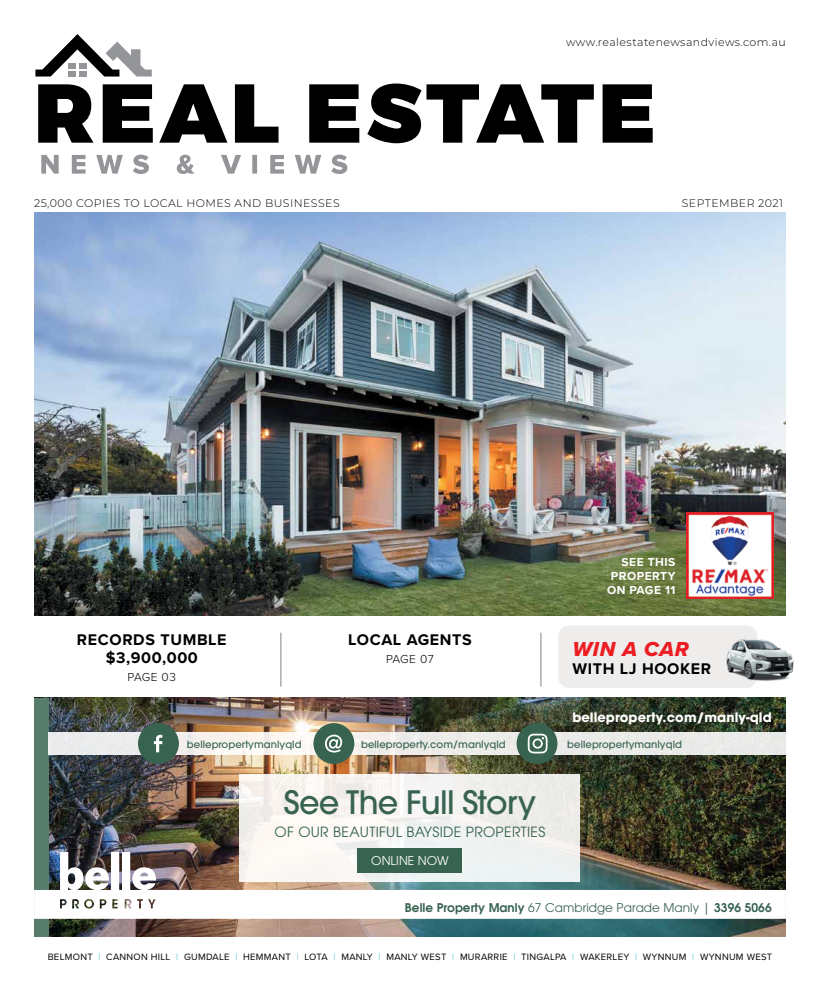
<style>
.page{position:relative;width:820px;height:993px;background:#fff}
.page>*{position:absolute;margin:0;border:0;box-sizing:border-box;transform-origin:0 0}
.t1{font:500 32px "Avant Garde";letter-spacing:-.02em;color:#386351}
.t2{font:21px "Proxima Nova Extrabld It";letter-spacing:.04em;color:#ed1d24}
.t3{font:700 16px/18px "Proxima Nova";letter-spacing:.04em;color:#000;text-align:center}
.t4{font:14px "Avant Garde";letter-spacing:.02em;color:#386351}
.t5{font:700 13px "Avant Garde";letter-spacing:.005em;color:#fff}
.t6{font:600 12px "Avant Garde";letter-spacing:.005em;color:#386351}
.t7{font:700 12px/14px "Proxima Nova";letter-spacing:.04em;color:#fff;text-align:right}
.t8{font:300 12px "Proxima Nova";letter-spacing:.02em;color:#000}
.t9{font:12px "Avant Garde";letter-spacing:.005em;color:#fff}
.t10{font:300 11px "Montserrat";letter-spacing:.04em;color:#000}
.t11{font:500 10px "Avant Garde";letter-spacing:.005em;color:#386351}
.t12{font:9.5px "Proxima Nova";letter-spacing:.03em;color:#000}
.s1{font-weight:400}
.s2{color:#55c4c5}
</style>
<div class="page">
<svg style="left:38px;top:83px;width:614px;height:60px;fill:#000"></svg>
<img style="left:34px;top:213px;width:751px;height:402px">
<div style="left:558px;top:625px;width:199px;height:62px;background:#eeedec;border-radius:11px"></div>
<svg style="left:41px;top:155px;width:306px;height:19px"></svg>
<svg style="left:35px;top:34px;width:117px;height:42px"></svg>
<hr style="left:280px;top:632px;width:1px;height:54px;background:#808285">
<hr style="left:540px;top:632px;width:1px;height:54px;background:#808285">
<img style="left:48px;top:697px;width:737px;height:238px">
<div style="left:34px;top:697px;width:14px;height:238px;background:#577c6c"></div>
<img style="left:34px;top:851px;width:751px;height:67px">
<svg style="left:48px;top:731px;width:737px;height:23px;background:#e7e6e3"></svg>
<div style="left:313px;top:723px;width:41px;height:40px;background:#386351;border-radius:50%"></div>
<svg style="left:325px;top:734px;width:17px;height:18px"></svg>
<div style="left:516px;top:723px;width:41px;height:40px;background:#386351;border-radius:50%"></div>
<svg style="left:527px;top:733px;width:20px;height:20px"></svg>
<div style="left:138px;top:723px;width:41px;height:40px;background:#386351;border-radius:50%"></div>
<svg style="left:154px;top:734px;width:8px;height:18px"></svg>
<div style="left:240px;top:774px;width:340px;height:108px;background:#f3f3f2"></div>
<div style="left:358px;top:848px;width:104px;height:24px;background:#386351"></div>
<img style="left:726px;top:632px;width:68px;height:55px">
<img style="left:686px;top:512px;width:86px;height:86px">
<p class="t10" style="left:34px;top:196px;width:307px">25,000 COPIES TO LOCAL HOMES AND BUSINESSES</p>
<p class="t10" style="left:565px;top:35px;width:221px">www.realestatenewsandviews.com.au</p>
<p class="t10" style="left:681px;top:196px;width:103px">SEPTEMBER 2021</p>
<h3 class="t3" style="left:77px;top:630px;width:151px">RECORDS TUMBLE $3,900,000</h3>
<p class="t8" style="left:127px;top:668px;width:50px">PAGE 03</p>
<h3 class="t3" style="left:348px;top:630px;width:125px">LOCAL AGENTS</h3>
<p class="t8" style="left:386px;top:650px;width:49px">PAGE 07</p>
<p class="t7" style="left:607px;top:555px;width:70px">SEE THIS<br>PROPERTY<br>ON PAGE 11</p>
<h2 class="t2" style="left:572px;top:633px;width:118px">WIN A CAR</h2>
<h3 class="t3" style="left:572px;top:659px;width:140px">WITH LJ HOOKER</h3>
<h3 class="t5" style="left:572px;top:709px;width:201px">belleproperty.com/manly-qld</h3>
<p class="t11" style="left:187px;top:737px;width:116px">bellepropertymanlyqld</p>
<p class="t11" style="left:361px;top:737px;width:146px">belleproperty.com/manlyqld</p>
<p class="t11" style="left:567px;top:737px;width:116px">bellepropertymanlyqld</p>
<h1 class="t1" style="left:283px;top:782px;width:254px">See The Full Story</h1>
<h3 class="t4" style="left:274px;top:823px;width:272px">OF OUR BEAUTIFUL BAYSIDE PROPERTIES</h3>
<p class="t9" style="left:371px;top:853px;width:79px">ONLINE NOW</p>
<p class="t6" style="left:405px;top:899px;width:368px">Belle Property Manly <span class="s1">67 Cambridge Parade Manly |</span> 3396 5066</p>
<p class="t12" style="left:48px;top:949px;width:725px">BELMONT <span class="s2">|</span> CANNON HILL <span class="s2">|</span> GUMDALE <span class="s2">|</span> HEMMANT <span class="s2">|</span> LOTA <span class="s2">|</span> MANLY <span class="s2">|</span> MANLY WEST <span class="s2">|</span> MURARRIE <span class="s2">|</span> TINGALPA <span class="s2">|</span> WAKERLEY <span class="s2">|</span> WYNNUM <span class="s2">|</span> WYNNUM WEST</p>
</div>
